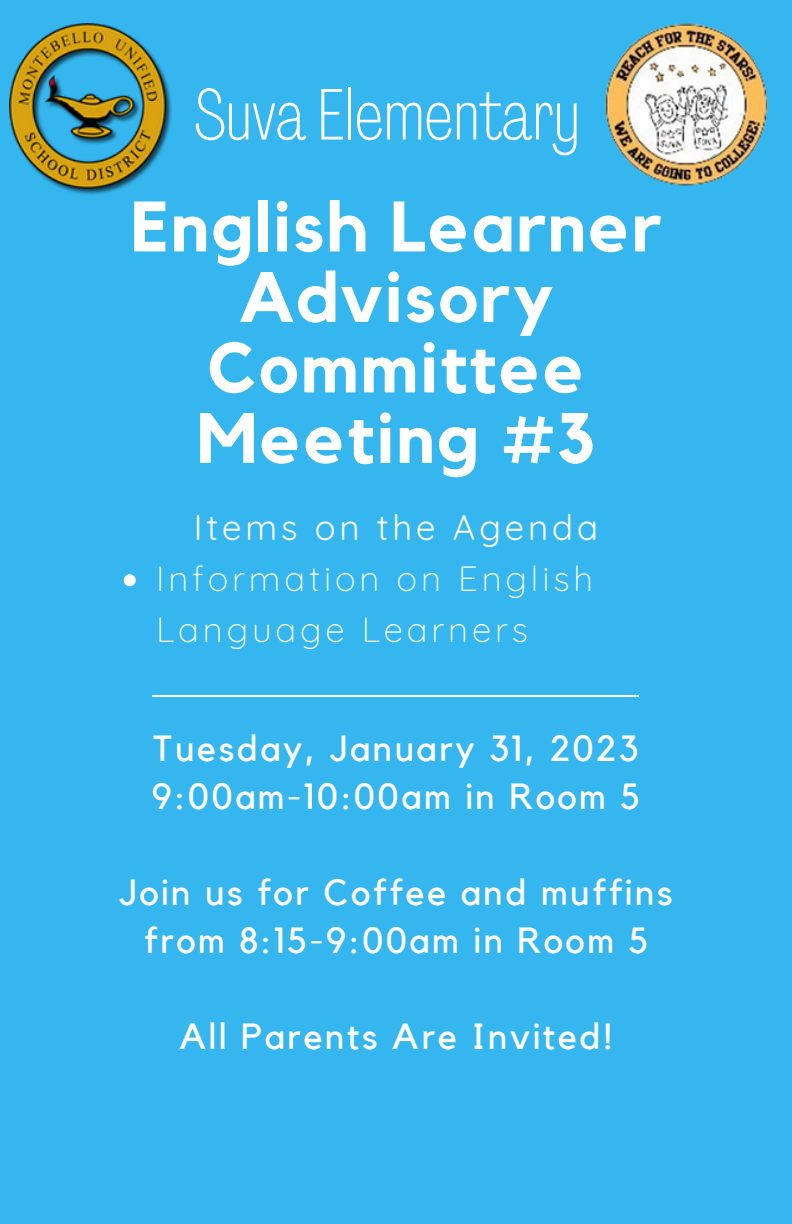
<style>
.page{position:relative;width:792px;height:1224px;background:#35b6ee}
.page>*{position:absolute;margin:0;border:0;box-sizing:border-box;transform-origin:0 0}
.t1{font:100 72px "Agrandir Tight";color:#fff}
.t2{font:700 70.4px/70.4px "Kollektif";letter-spacing:.03em;color:#fff;text-align:center}
.t3{font:36.4px/48px "Kollektif";letter-spacing:.07em;color:#fff}
.t4{font:300 35px/51px "Quicksand";letter-spacing:.11em;color:#fff}
.t5{font:35px "Quicksand";letter-spacing:.11em;color:#fff}
</style>
<div class="page">
<svg style="left:124px;top:574px;width:12px;height:12px"></svg>
<hr style="left:152px;top:695px;width:487px;height:2px;background:#fff">
<img style="left:10px;top:24px;width:162px;height:171px">
<img style="left:605px;top:23px;width:163px;height:163px">
<h1 class="t1" style="left:194px;top:86px;width:387px">Suva Elementary</h1>
<h2 class="t2" style="left:131px;top:194px;width:532px">English Learner<br>Advisory<br>Committee<br>Meeting #3</h2>
<p class="t5" style="left:194px;top:505px;width:406px">Items on the Agenda</p>
<p class="t4" style="left:156px;top:552px;width:438px">Information on English<br>Language Learners</p>
<p class="t3" style="left:152px;top:726px;width:490px">Tuesday, January 31, 2023<br>9:00am-10:00am in Room 5</p>
<p class="t3" style="left:119px;top:870px;width:555px;text-align:center">Join us for Coffee and muffins from 8:15-9:00am in Room 5</p>
<p class="t3" style="left:179px;top:1014px;width:435px">All Parents Are Invited!</p>
</div>
